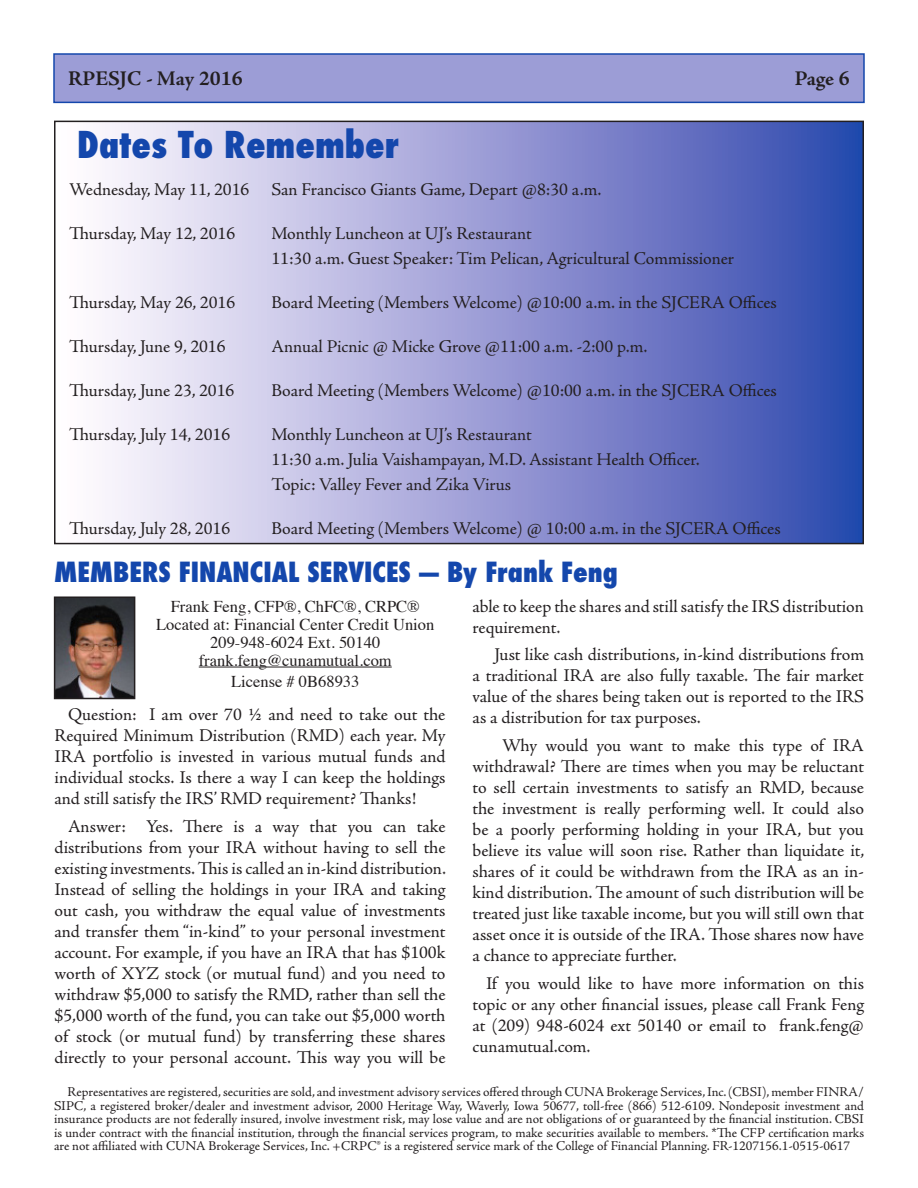
<style>
.page{position:relative;width:918px;height:1188px;background:#fff}
.page>*{position:absolute;margin:0;border:0;box-sizing:border-box;transform-origin:0 0}
.t1{font:800 condensed 36px "Futura";color:#1447ac}
.t2{font:800 condensed 27px "Futura";color:#1447ac}
.t3{font:700 21px "Adobe Jenson Pro";color:#231f20}
.Body{font:18px/21px "Adobe Jenson Pro";color:#231f20;text-align:justify}
.t4{font:16.5px "Times";color:#231f20}
.Body-2{font:13.5px/13.5px "Adobe Jenson Pro";color:#231f20;text-align:justify}
</style>
<div class="page">
<div style="left:54px;top:54px;width:810px;height:48px;background:#9c9dd6"></div>
<div style="left:53px;top:53px;width:812px;height:50px;border:2px solid #1447ac"></div>
<div style="left:55px;top:121px;width:808px;height:423px;background:linear-gradient(to right,#fff,#3247ae)"></div>
<div style="left:54px;top:121px;width:810px;height:423px;border:2px solid #231f20"></div>
<hr style="left:199px;top:667px;width:193px;height:1px;background:#231f20">
<img style="left:57px;top:599px;width:75px;height:97px">
<div style="left:54px;top:596px;width:81px;height:103px;border:2px solid #231f20"></div>
<p class="t3" style="left:68px;top:66px;width:176px">RPESJC - May 2016</p>
<p class="t3" style="left:795px;top:66px;width:56px">Page 6</p>
<p class="t1" style="left:77px;top:120px;width:323px">Dates To Remember</p>
<p class="Body" style="left:69px;top:179px;width:534px">Wednesday, May 11, 2016 San Francisco Giants Game, Depart @8:30 a.m.</p>
<p class="Body" style="left:69px;top:223px;width:168px">Thursday, May 12, 2016</p>
<p class="Body" style="left:272px;top:223px;width:262px">Monthly Luncheon at UJ’s Restaurant</p>
<p class="Body" style="left:272px;top:248px;width:464px">11:30 a.m. Guest Speaker: Tim Pelican, Agricultural Commissioner</p>
<p class="Body" style="left:69px;top:292px;width:168px">Thursday, May 26, 2016</p>
<p class="Body" style="left:272px;top:292px;width:507px">Board Meeting (Members Welcome) @10:00 a.m. in the SJCERA Offices</p>
<p class="Body" style="left:69px;top:336px;width:158px">Thursday, June 9, 2016</p>
<p class="Body" style="left:272px;top:336px;width:378px">Annual Picnic @ Micke Grove @11:00 a.m. -2:00 p.m.</p>
<p class="Body" style="left:69px;top:380px;width:167px">Thursday, June 23, 2016</p>
<p class="Body" style="left:272px;top:380px;width:507px">Board Meeting (Members Welcome) @10:00 a.m. in the SJCERA Offices</p>
<p class="Body" style="left:69px;top:424px;width:163px">Thursday, July 14, 2016</p>
<p class="Body" style="left:272px;top:424px;width:262px">Monthly Luncheon at UJ’s Restaurant</p>
<p class="Body" style="left:272px;top:449px;width:430px">11:30 a.m. Julia Vaishampayan, M.D. Assistant Health Officer.</p>
<p class="Body" style="left:272px;top:474px;width:241px">Topic: Valley Fever and Zika Virus</p>
<p class="Body" style="left:69px;top:518px;width:163px">Thursday, July 28, 2016</p>
<p class="Body" style="left:272px;top:518px;width:511px">Board Meeting (Members Welcome) @ 10:00 a.m. in the SJCERA Offices</p>
<p class="t2" style="left:54px;top:554px;width:565px">MEMBERS FINANCIAL SERVICES — By Frank Feng</p>
<p class="t4" style="left:171px;top:591px;width:250px">Frank Feng, CFP®, ChFC®, CRPC®</p>
<p class="t4" style="left:156px;top:609px;width:280px">Located at: Financial Center Credit Union</p>
<p class="t4" style="left:210px;top:627px;width:172px">209-948-6024 Ext. 50140</p>
<p class="t4" style="left:199px;top:645px;width:194px">frank.feng@cunamutual.com</p>
<p class="t4" style="left:231px;top:666px;width:130px">License # 0B68933</p>
<p class="Body" style="left:55px;top:704px;width:392px;text-indent:14px">Question: I am over 70 ½ and need to take out the Required Minimum Distribution (RMD) each year. My IRA portfolio is invested in various mutual funds and individual stocks. Is there a way I can keep the holdings and still satisfy the IRS’ RMD requirement? Thanks!</p>
<p class="Body" style="left:55px;top:816px;width:393px;text-indent:14px">Answer: Yes. There is a way that you can take distributions from your IRA without having to sell the existing investments. This is called an in-kind distribution.<br>Instead of selling the holdings in your IRA and taking out cash, you withdraw the equal value of investments and transfer them “in-kind” to your personal investment account. For example, if you have an IRA that has $100k worth of XYZ stock (or mutual fund) and you need to withdraw $5,000 to satisfy the RMD, rather than sell the $5,000 worth of the fund, you can take out $5,000 worth of stock (or mutual fund) by transferring these shares directly to your personal account. This way you will be</p>
<p class="Body" style="left:472px;top:596px;width:393px">able to keep the shares and still satisfy the IRS distribution requirement.</p>
<p class="Body" style="left:472px;top:644px;width:393px;text-indent:22px">Just like cash distributions, in-kind distributions from a traditional IRA are also fully taxable. The fair market value of the shares being taken out is reported to the IRS as a distribution for tax purposes.</p>
<p class="Body" style="left:472px;top:735px;width:393px;text-indent:30px">Why would you want to make this type of IRA withdrawal? There are times when you may be reluctant to sell certain investments to satisfy an RMD, because the investment is really performing well. It could also be a poorly performing holding in your IRA, but you believe its value will soon rise. Rather than liquidate it, shares of it could be withdrawn from the IRA as an in&shy;kind distribution. The amount of such distribution will be treated just like taxable income, but you will still own that asset once it is outside of the IRA. Those shares now have a chance to appreciate further.</p>
<p class="Body" style="left:472px;top:973px;width:393px;text-indent:14px">If you would like to have more information on this topic or any other financial issues, please call Frank Feng at (209) 948-6024 ext 50140 or email to frank.feng@ cunamutual.com.</p>
<p class="Body-2" style="left:54px;top:1086px;width:812px;text-indent:14px">Representatives are registered, securities are sold, and investment advisory services offered through CUNA Brokerage Services, Inc. (CBSI), member FINRA/ SIPC, a registered broker/dealer and investment advisor, 2000 Heritage Way, Waverly, Iowa 50677, toll-free (866) 512-6109. Nondeposit investment and insurance products are not federally insured, involve investment risk, may lose value and are not obligations of or guaranteed by the financial institution. CBSI is under contract with the financial institution, through the financial services program, to make securities available to members. *The CFP certification marks are not affiliated with CUNA Brokerage Services, Inc. +CRPC® is a registered service mark of the College of Financial Planning. FR-1207156.1-0515-0617</p>
</div>
